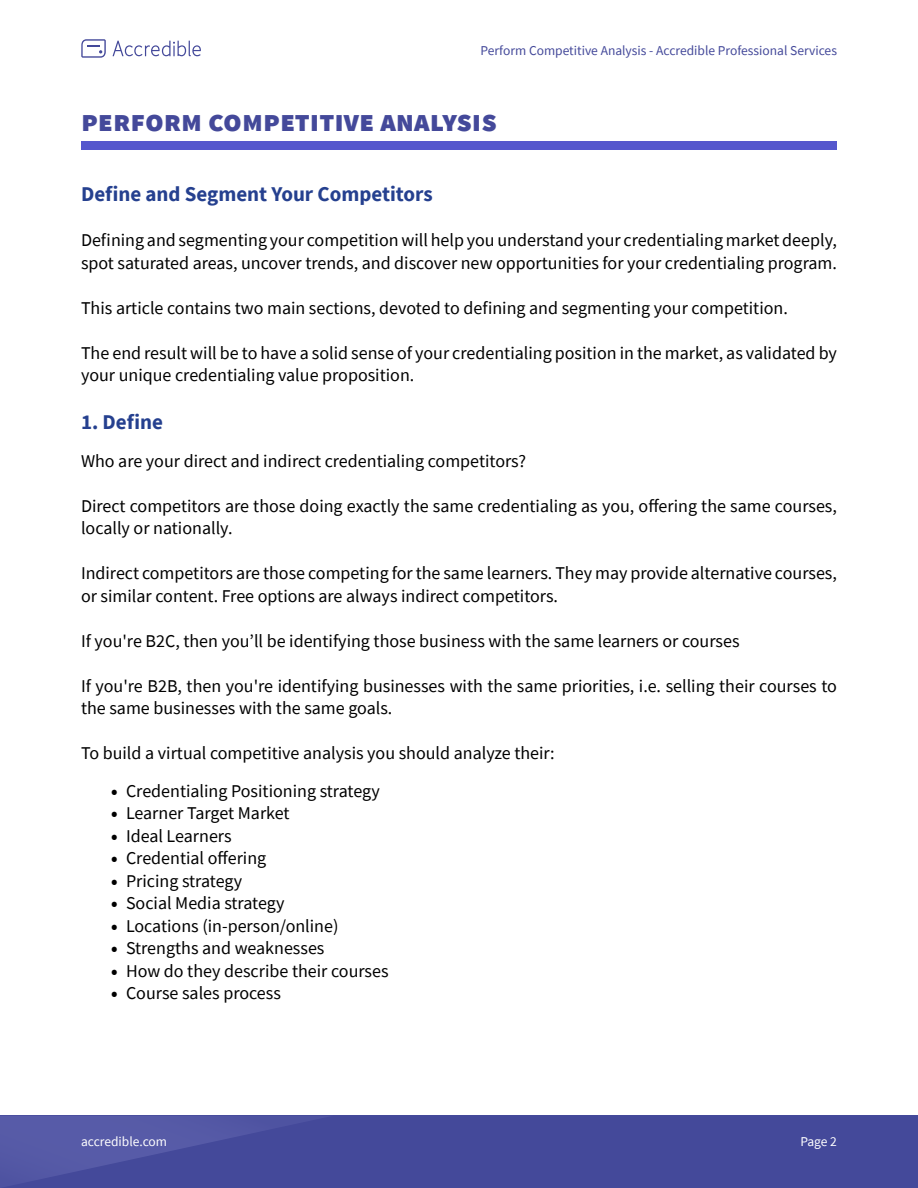
<style>
.page{position:relative;width:918px;height:1188px;background:#fff}
.page>*{position:absolute;margin:0;border:0;box-sizing:border-box;transform-origin:0 0}
.t1{font:900 30px "Source Sans Pro";color:#44499a}
.t2{font:700 21px "Source Sans Pro";color:#25408f}
.t3{font:18px/22.5px "Source Sans Pro";color:#000}
.t4{font:13.5px "Source Sans Pro";color:#44499a}
.t5{font:13.5px "Source Sans Pro";color:#fff}
.s1{font-weight:900}
</style>
<div class="page">
<div style="left:0;top:1115px;width:918px;height:73px;background:#44499a"></div>
<svg style="left:0;top:1116px;width:275px;height:67px"></svg>
<svg style="left:81px;top:39px;width:25px;height:19px"></svg>
<svg style="left:113px;top:41px;width:88px;height:15px"></svg>
<div style="left:81px;top:142px;width:756px;height:8px;background:#5557cd"></div>
<p class="t4" style="left:481px;top:41px;width:358px">Perform Competitive Analysis - Accredible Professional Services</p>
<h1 class="t1" style="left:81px;top:100px;width:417px">perform competitive analysis</h1>
<p class="t2" style="left:81px;top:180px;width:353px">Define and Segment Your Competitors</p>
<p class="t3" style="left:81px;top:229px;width:758px">Defining and segmenting your competition will help you understand your credentialing market deeply, spot saturated areas, uncover trends, and discover new opportunities for your credentialing program.</p>
<p class="t3" style="left:81px;top:297px;width:708px">This article contains two main sections, devoted to defining and segmenting your competition.</p>
<p class="t3" style="left:81px;top:342px;width:758px">The end result will be to have a solid sense of your credentialing position in the market, as validated by your unique credentialing value proposition.</p>
<p class="t2" style="left:81px;top:408px;width:83px">1. Define</p>
<p class="t3" style="left:81px;top:449px;width:447px">Who are your direct and indirect credentialing competitors?</p>
<p class="t3" style="left:81px;top:494px;width:758px">Direct competitors are those doing exactly the same credentialing as you, offering the same courses, locally or nationally.</p>
<p class="t3" style="left:81px;top:562px;width:758px">Indirect competitors are those competing for the same learners. They may provide alternative courses, or similar content. Free options are always indirect competitors.</p>
<p class="t3" style="left:81px;top:629px;width:660px">If you're B2C, then you’ll be identifying those business with the same learners or courses</p>
<p class="t3" style="left:81px;top:674px;width:758px">If you're B2B, then you're identifying businesses with the same priorities, i.e. selling their courses to the same businesses with the same goals.</p>
<p class="t3" style="left:81px;top:742px;width:475px">To build a virtual competitive analysis you should analyze their:</p>
<p class="t3" style="left:111px;top:779px;width:270px"><span class="s1">•</span> Credentialing Positioning strategy</p>
<p class="t3" style="left:111px;top:802px;width:180px"><span class="s1">•</span> Learner Target Market</p>
<p class="t3" style="left:111px;top:824px;width:122px"><span class="s1">•</span> Ideal Learners</p>
<p class="t3" style="left:111px;top:847px;width:157px"><span class="s1">•</span> Credential offering</p>
<p class="t3" style="left:111px;top:869px;width:133px"><span class="s1">•</span> Pricing strategy</p>
<p class="t3" style="left:111px;top:892px;width:175px"><span class="s1">•</span> Social Media strategy</p>
<p class="t3" style="left:111px;top:914px;width:229px"><span class="s1">•</span> Locations (in-person/online)</p>
<p class="t3" style="left:111px;top:937px;width:215px"><span class="s1">•</span> Strengths and weaknesses</p>
<p class="t3" style="left:111px;top:959px;width:279px"><span class="s1">•</span> How do they describe their courses</p>
<p class="t3" style="left:111px;top:982px;width:171px"><span class="s1">•</span> Course sales process</p>
<p class="t5" style="left:81px;top:1133px;width:88px">accredible.com</p>
<p class="t5" style="left:800px;top:1133px;width:38px">Page 2</p>
</div>
